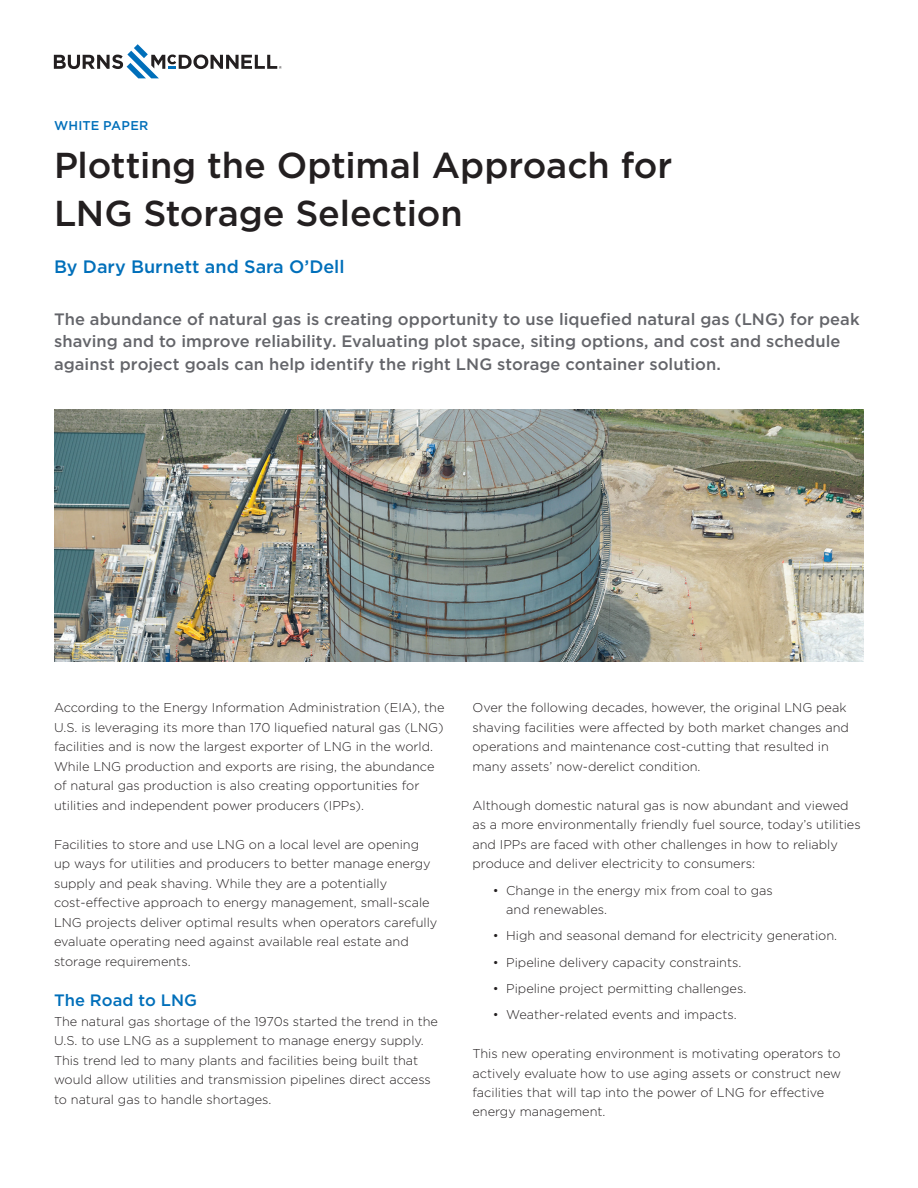
<style>
.page{position:relative;width:918px;height:1188px;background:#fff}
.page>*{position:absolute;margin:0;border:0;box-sizing:border-box;transform-origin:0 0}
.t1{font:500 36px/48px "Gotham";letter-spacing:-.005em;color:#231f20}
.t2{font:500 18px "Gotham";color:#006fba}
.t3{font:500 16.5px/22.5px "Gotham";letter-spacing:.005em;color:#64656a}
.t4{font:500 16.5px "Gotham";color:#006fba}
.t5{font:300 12.75px/19.5px "Gotham";color:#231f20}
.t6{font:500 12.75px "Gotham";letter-spacing:.015em;color:#006fba}
</style>
<div class="page">
<svg style="left:54px;top:44px;width:228px;height:34px"></svg>
<img style="left:54px;top:410px;width:810px;height:252px">
<p class="t6" style="left:54px;top:117px;width:96px">WHITE PAPER</p>
<h1 class="t1" style="left:54px;top:141px;width:620px">Plotting the Optimal Approach for<br>LNG Storage Selection</h1>
<h2 class="t2" style="left:54px;top:255px;width:292px">By Dary Burnett and Sara O’Dell</h2>
<p class="t3" style="left:54px;top:307px;width:807px">The abundance of natural gas is creating opportunity to use liquefied natural gas (LNG) for peak shaving and to improve reliability. Evaluating plot space, siting options, and cost and schedule against project goals can help identify the right LNG storage container solution.</p>
<p class="t5" style="left:54px;top:698px;width:392px">According to the Energy Information Administration (EIA), the U.S. is leveraging its more than 170 liquefied natural gas (LNG) facilities and is now the largest exporter of LNG in the world.<br>While LNG production and exports are rising, the abundance of natural gas production is also creating opportunities for utilities and independent power producers (IPPs).</p>
<p class="t5" style="left:54px;top:834px;width:385px">Facilities to store and use LNG on a local level are opening up ways for utilities and producers to better manage energy supply and peak shaving. While they are a potentially cost-effective approach to energy management, small-scale LNG projects deliver optimal results when operators carefully evaluate operating need against available real estate and storage requirements.</p>
<p class="t4" style="left:54px;top:990px;width:145px">The Road to LNG</p>
<p class="t5" style="left:54px;top:1011px;width:386px">The natural gas shortage of the 1970s started the trend in the U.S. to use LNG as a supplement to manage energy supply.<br>This trend led to many plants and facilities being built that would allow utilities and transmission pipelines direct access to natural gas to handle shortages.</p>
<p class="t5" style="left:473px;top:698px;width:378px">Over the following decades, however, the original LNG peak shaving facilities were affected by both market changes and operations and maintenance cost-cutting that resulted in many assets’ now-derelict condition.</p>
<p class="t5" style="left:473px;top:795px;width:390px">Although domestic natural gas is now abundant and viewed as a more environmentally friendly fuel source, today’s utilities and IPPs are faced with other challenges in how to reliably produce and deliver electricity to consumers:</p>
<p class="t5" style="left:506px;top:880px;width:268px;text-indent:-14px">• Change in the energy mix from coal to gas and renewables.</p>
<p class="t5" style="left:493px;top:926px;width:346px">• High and seasonal demand for electricity generation.</p>
<p class="t5" style="left:493px;top:952px;width:250px">• Pipeline delivery capacity constraints.</p>
<p class="t5" style="left:493px;top:978px;width:255px">• Pipeline project permitting challenges.</p>
<p class="t5" style="left:493px;top:1004px;width:246px">• Weather-related events and impacts.</p>
<p class="t5" style="left:473px;top:1043px;width:370px">This new operating environment is motivating operators to actively evaluate how to use aging assets or construct new facilities that will tap into the power of LNG for effective energy management.</p>
</div>
